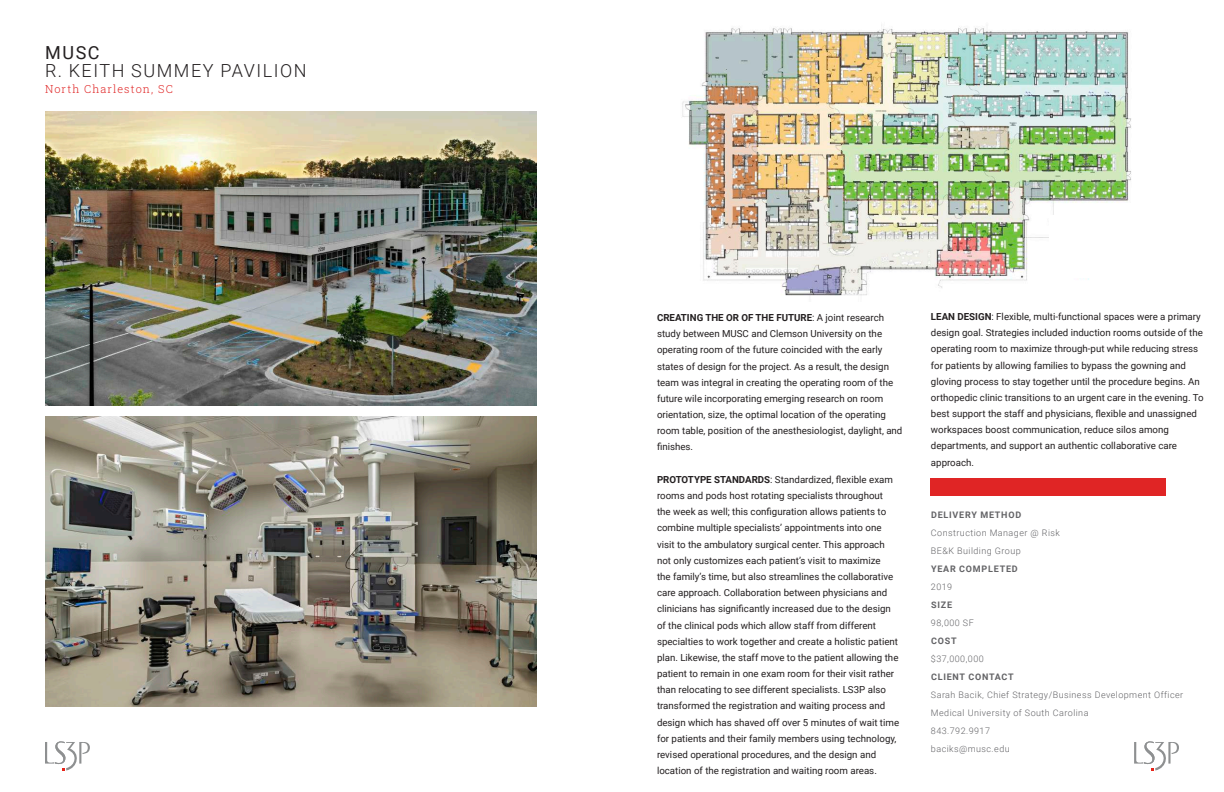
<style>
.page{position:relative;width:1224px;height:792px;background:#fff}
.page>*{position:absolute;margin:0;border:0;box-sizing:border-box;transform-origin:0 0}
.t1{font:300 18px "Roboto";letter-spacing:.085em;color:#231f20}
.t2{font:18px "Roboto";color:#231f20}
.t3{font:300 11px "Roboto Slab";letter-spacing:.1em;color:#e02525}
.t4{font:9.7px/16.2px "Roboto";color:#231f20}
.t5{font:300 9px/18px "Roboto";letter-spacing:.05em;color:#636366}
.t6{font:700 9px "Roboto";letter-spacing:.085em;color:#636366}
.s1{font-weight:700}
</style>
<div class="page">
<img style="left:45px;top:111px;width:491px;height:294px">
<img style="left:682px;top:25px;width:449px;height:271px">
<img style="left:45px;top:416px;width:491px;height:290px">
<div style="left:1049px;top:215px;width:81px;height:63px;background:#fff"></div>
<svg style="left:45px;top:741px;width:45px;height:30px"></svg>
<svg style="left:1134px;top:741px;width:45px;height:30px"></svg>
<div style="left:931px;top:478px;width:235px;height:18px;background:#e02525"></div>
<h1 class="t2" style="left:45px;top:39px;width:56px">MUSC</h1>
<h1 class="t1" style="left:45px;top:57px;width:263px">R. KEITH SUMMEY PAVILION</h1>
<p class="t3" style="left:45px;top:82px;width:129px">North Charleston, SC</p>
<p class="t4" style="left:657px;top:309px;width:247px"><span class="s1">CREATING THE OR OF THE FUTURE</span>: A joint research study between MUSC and Clemson University on the operating room of the future coincided with the early states of design for the project. As a result, the design team was integral in creating the operating room of the future wile incorporating emerging research on room orientation, size, the optimal location of the operating room table, position of the anesthesiologist, daylight, and finishes.</p>
<p class="t4" style="left:657px;top:471px;width:244px"><span class="s1">PROTOTYPE STANDARDS</span>: Standardized, flexible exam rooms and pods host rotating specialists throughout the week as well; this configuration allows patients to combine multiple specialists’ appointments into one visit to the ambulatory surgical center. This approach not only customizes each patient’s visit to maximize<br>the family’s time, but also streamlines the collaborative care approach. Collaboration between physicians and clinicians has significantly increased due to the design of the clinical pods which allow staff from different specialties to work together and create a holistic patient plan. Likewise, the staff move to the patient allowing the patient to remain in one exam room for their visit rather than relocating to see different specialists. LS3P also transformed the registration and waiting process and design which has shaved off over 5 minutes of wait time for patients and their family members using technology, revised operational procedures, and the design and location of the registration and waiting room areas.</p>
<p class="t4" style="left:931px;top:308px;width:274px"><span class="s1">LEAN DESIGN</span>: Flexible, multi-functional spaces were a primary design goal. Strategies included induction rooms outside of the operating room to maximize through-put while reducing stress for patients by allowing families to bypass the gowning and gloving process to stay together until the procedure begins. An orthopedic clinic transitions to an urgent care in the evening. To best support the staff and physicians, flexible and unassigned workspaces boost communication, reduce silos among departments, and support an authentic collaborative care approach.</p>
<p class="t6" style="left:931px;top:509px;width:92px">DELIVERY METHOD</p>
<p class="t5" style="left:931px;top:524px;width:130px">Construction Manager @ Risk<br>BE&amp;K Building Group</p>
<p class="t6" style="left:931px;top:563px;width:88px">YEAR COMPLETED</p>
<p class="t5" style="left:931px;top:578px;width:23px">2019</p>
<p class="t6" style="left:931px;top:599px;width:22px">SIZE</p>
<p class="t5" style="left:931px;top:614px;width:44px">98,000 SF</p>
<p class="t6" style="left:931px;top:635px;width:27px">COST</p>
<p class="t5" style="left:931px;top:650px;width:54px">$37,000,000</p>
<p class="t6" style="left:931px;top:671px;width:84px">CLIENT CONTACT</p>
<p class="t5" style="left:931px;top:686px;width:254px">Sarah Bacik, Chief Strategy/Business Development Officer<br>Medical University of South Carolina<br>843.792.9917<br>baciks@musc.edu</p>
</div>
